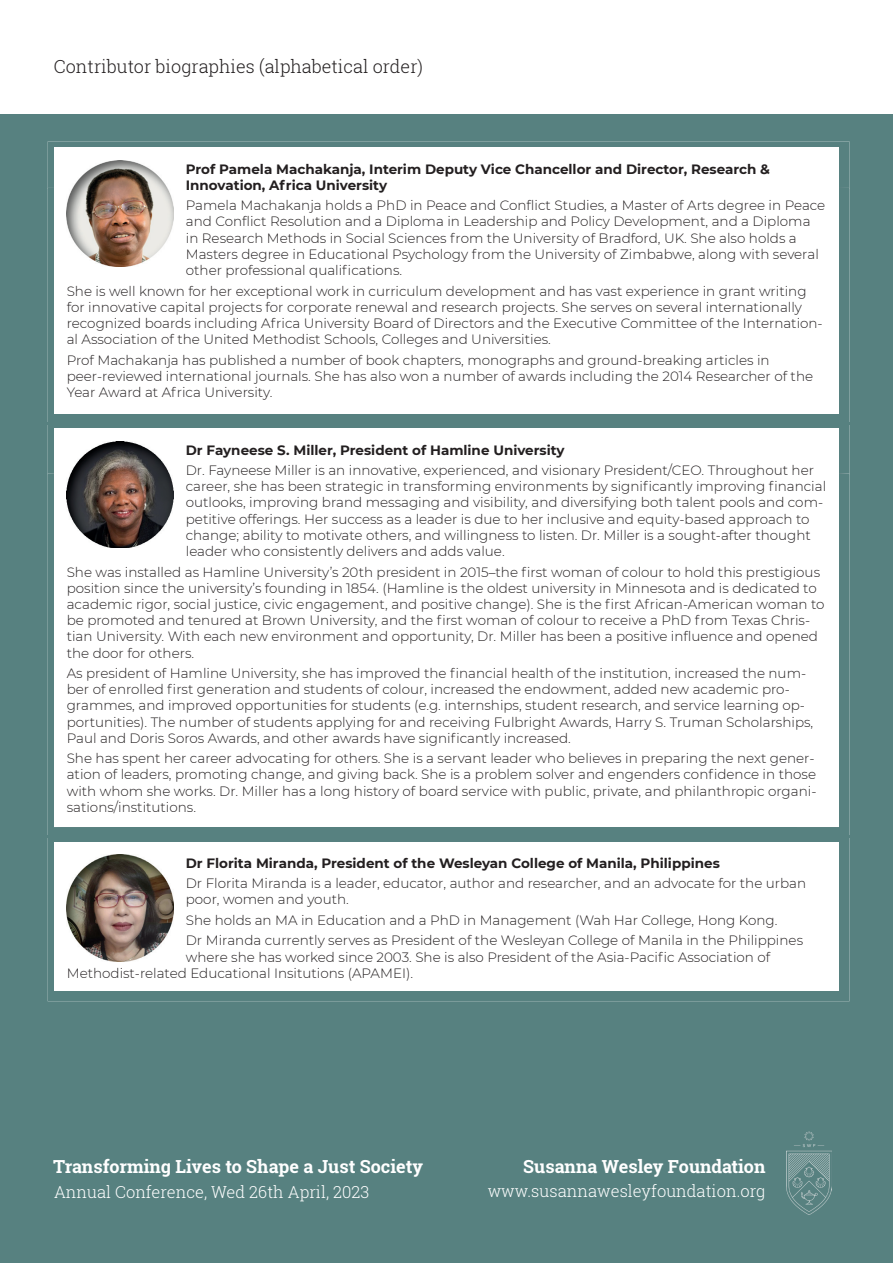
<style>
.page{position:relative;width:893px;height:1263px;background:#fff}
.page>*{position:absolute;margin:0;border:0;box-sizing:border-box;transform-origin:0 0}
.t1{font:700 18px "Roboto Slab";color:#fff}
.t2{font:300 18px "Roboto Slab";color:#231f20}
.t3{font:300 16.5px "Roboto Slab";color:#fff}
.t4{font:300 13.5px/16.2px "Montserrat";color:#231f20}
.t5{font:700 13.5px/16.2px "Montserrat";color:#231f20}
</style>
<div class="page">
<div style="left:0;top:115px;width:893px;height:1148px;background:#578180"></div>
<img style="left:786px;top:1131px;width:45px;height:83px">
<img style="left:48px;top:141px;width:801px;height:47px">
<div style="left:54px;top:148px;width:785px;height:266px;background:#fff"></div>
<img style="left:48px;top:428px;width:801px;height:46px">
<div style="left:54px;top:429px;width:785px;height:398px;background:#fff"></div>
<div style="left:54px;top:842px;width:785px;height:149px;background:#fff"></div>
<img style="left:67px;top:161px;width:106px;height:106px">
<img style="left:67px;top:441px;width:106px;height:107px">
<img style="left:67px;top:855px;width:106px;height:106px">
<h1 class="t2" style="left:54px;top:54px;width:371px">Contributor biographies (alphabetical order)</h1>
<p class="t5" style="left:186px;top:160px;width:586px">Prof Pamela Machakanja, Interim Deputy Vice Chancellor and Director, Research &amp;<br>Innovation, Africa University</p>
<p class="t4" style="left:186px;top:197px;width:641px">Pamela Machakanja holds a PhD in Peace and Conflict Studies, a Master of Arts degree in Peace and Conflict Resolution and a Diploma in Leadership and Policy Development, and a Diploma in Research Methods in Social Sciences from the University of Bradford, UK. She also holds a Masters degree in Educational Psychology from the University of Zimbabwe, along with several other professional qualifications.</p>
<p class="t4" style="left:67px;top:282px;width:757px">She is well known for her exceptional work in curriculum development and has vast experience in grant writing for innovative capital projects for corporate renewal and research projects. She serves on several internationally recognized boards including Africa University Board of Directors and the Executive Committee of the Internation&shy;al Association of the United Methodist Schools, Colleges and Universities.</p>
<p class="t4" style="left:67px;top:351px;width:748px">Prof Machakanja has published a number of book chapters, monographs and ground-breaking articles in peer-reviewed international journals. She has also won a number of awards including the 2014 Researcher of the<br>Year Award at Africa University.</p>
<p class="t5" style="left:186px;top:441px;width:380px">Dr Fayneese S. Miller, President of Hamline University</p>
<p class="t4" style="left:186px;top:462px;width:642px">Dr. Fayneese Miller is an innovative, experienced, and visionary President/CEO. Throughout her career, she has been strategic in transforming environments by significantly improving financial outlooks, improving brand messaging and visibility, and diversifying both talent pools and com&shy;petitive offerings. Her success as a leader is due to her inclusive and equity-based approach to change; ability to motivate others, and willingness to listen. Dr. Miller is a sought-after thought leader who consistently delivers and adds value.</p>
<p class="t4" style="left:67px;top:563px;width:759px">She was installed as Hamline University’s 20th president in 2015–the first woman of colour to hold this prestigious position since the university’s founding in 1854. (Hamline is the oldest university in Minnesota and is dedicated to academic rigor, social justice, civic engagement, and positive change). She is the first African-American woman to be promoted and tenured at Brown University, and the first woman of colour to receive a PhD from Texas Chris&shy;tian University. With each new environment and opportunity, Dr. Miller has been a positive influence and opened the door for others.</p>
<p class="t4" style="left:67px;top:665px;width:748px">As president of Hamline University, she has improved the financial health of the institution, increased the num&shy;ber of enrolled first generation and students of colour, increased the endowment, added new academic pro&shy;grammes, and improved opportunities for students (e.g. internships, student research, and service learning op&shy;portunities). The number of students applying for and receiving Fulbright Awards, Harry S. Truman Scholarships, Paul and Doris Soros Awards, and other awards have significantly increased.</p>
<p class="t4" style="left:67px;top:750px;width:751px">She has spent her career advocating for others. She is a servant leader who believes in preparing the next gener&shy;ation of leaders, promoting change, and giving back. She is a problem solver and engenders confidence in those with whom she works. Dr. Miller has a long history of board service with public, private, and philanthropic organi&shy;sations/institutions.</p>
<p class="t5" style="left:186px;top:854px;width:535px">Dr Florita Miranda, President of the Wesleyan College of Manila, Philippines</p>
<p class="t4" style="left:186px;top:875px;width:622px">Dr Florita Miranda is a leader, educator, author and researcher, and an advocate for the urban poor, women and youth.</p>
<p class="t4" style="left:186px;top:909px;width:619px;line-height:20.4px">She holds an MA in Education and a PhD in Management (Wah Har College, Hong Kong.<br>Dr Miranda currently serves as President of the Wesleyan College of Manila in the Philippines</p>
<p class="t4" style="left:67px;top:948px;width:705px;text-indent:119px">where she has worked since 2003. She is also President of the Asia-Pacific Association of<br>Methodist-related Educational Insitutions (APAMEI).</p>
<h1 class="t1" style="left:53px;top:1154px;width:371px">Transforming Lives to Shape a Just Society</h1>
<h1 class="t1" style="left:523px;top:1154px;width:244px">Susanna Wesley Foundation</h1>
<p class="t3" style="left:54px;top:1181px;width:317px">Annual Conference, Wed 26th April, 2023</p>
<p class="t3" style="left:488px;top:1180px;width:279px">www.susannawesleyfoundation.org</p>
</div>
